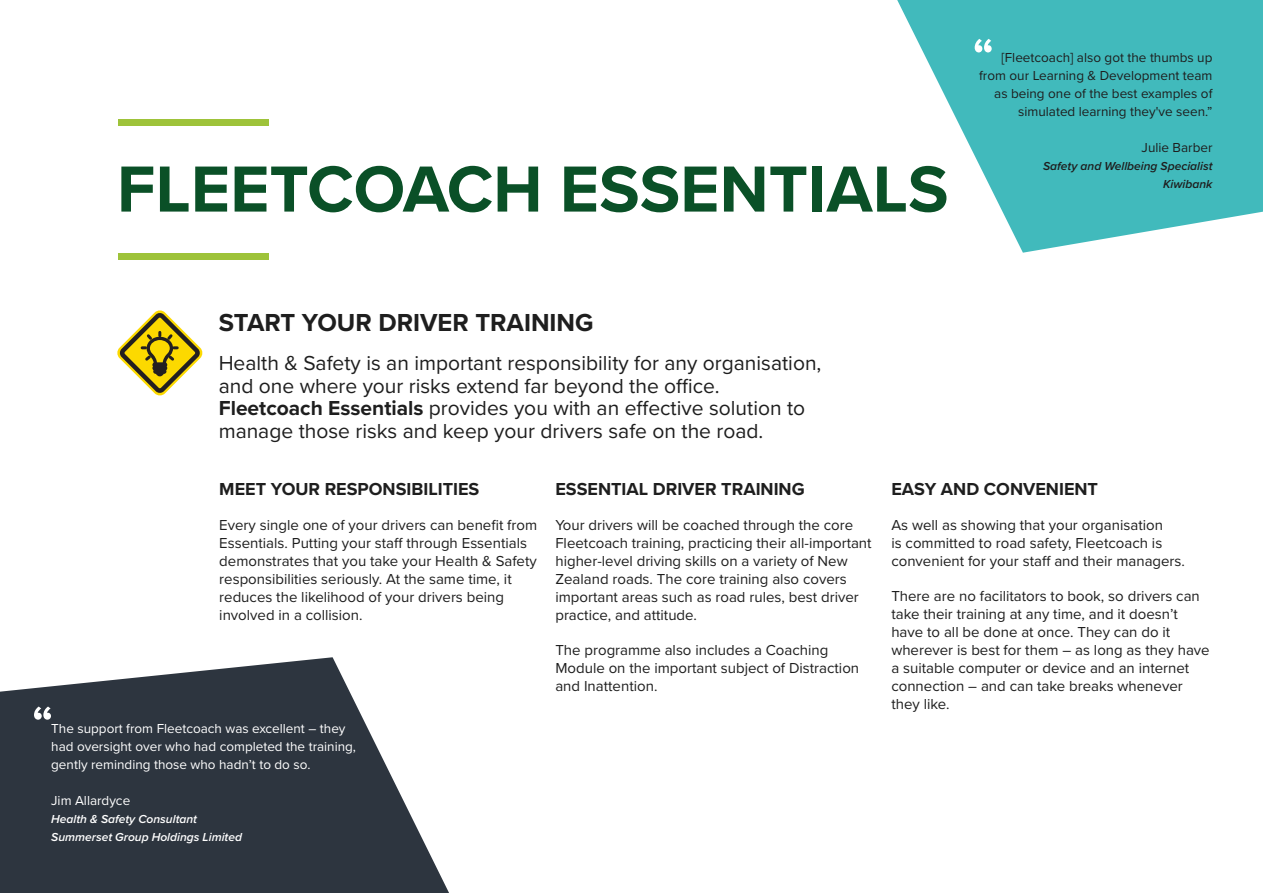
<style>
.page{position:relative;width:1263px;height:893px;background:#fff}
.page>*{position:absolute;margin:0;border:0;box-sizing:border-box;transform-origin:0 0}
.Page_Heading{font:700 67.5px "Proxima Nova";color:#0a5027}
.Intro_Heading{font:700 25.5px "Proxima Nova";color:#1e1e1e}
.Intro_Copy{font:21px/22.5px "Proxima Nova";color:#1e1e1e}
.Column_Heading{font:700 18px "Proxima Nova";color:#1e1e1e}
.Body_Copy{font:15px/18px "Proxima Nova";color:#1e1e1e}
.Quote_Copy{font:13.5px/18px "Proxima Nova";color:#fff}
.Quote_Copy-2{font:13.5px/18px "Proxima Nova";color:#1e1e1e;text-align:right}
.Cite_Copy{font:italic 600 12px "Proxima Nova";color:#fff}
.Cite_Copy-2{font:italic 600 12px "Proxima Nova";color:#1e1e1e}
.s1{font-weight:700}
</style>
<div class="page">
<svg style="left:0;top:657px;width:449px;height:236px;fill:#2d353f"></svg>
<svg style="left:897px;top:0;width:366px;height:253px;fill:#41babc"></svg>
<svg style="left:34px;top:706px;width:17px;height:14px"></svg>
<svg style="left:975px;top:39px;width:17px;height:13px"></svg>
<div style="left:118px;top:119px;width:151px;height:6px;background:#9ec33a"></div>
<div style="left:118px;top:253px;width:151px;height:6px;background:#9ec33a"></div>
<svg style="left:117px;top:310px;width:86px;height:86px"></svg>
<p class="Page_Heading" style="left:117px;top:139px;width:833px">FLEETCOACH ESSENTIALS</p>
<p class="Quote_Copy-2" style="left:979px;top:48px;width:235px">[Fleetcoach] also got the thumbs up from our Learning &amp; Development team as being one of the best examples of simulated learning they've seen.”</p>
<p class="Quote_Copy-2" style="left:1141px;top:138px;width:72px">Julie Barber</p>
<p class="Cite_Copy-2" style="left:1043px;top:157px;width:171px">Safety and Wellbeing Specialist</p>
<p class="Cite_Copy-2" style="left:1163px;top:175px;width:51px">Kiwibank</p>
<p class="Intro_Heading" style="left:219px;top:303px;width:376px">START YOUR DRIVER TRAINING</p>
<p class="Intro_Copy" style="left:219px;top:351px;width:604px">Health &amp; Safety is an important responsibility for any organisation, and one where your risks extend far beyond the office.<br><span class="s1">Fleetcoach Essentials</span> provides you with an effective solution to manage those risks and keep your drivers safe on the road.</p>
<p class="Column_Heading" style="left:219px;top:475px;width:262px">MEET YOUR RESPONSIBILITIES</p>
<p class="Body_Copy" style="left:219px;top:515px;width:319px">Every single one of your drivers can benefit from Essentials. Putting your staff through Essentials demonstrates that you take your Health &amp; Safety responsibilities seriously. At the same time, it reduces the likelihood of your drivers being involved in a collision.</p>
<p class="Quote_Copy" style="left:51px;top:719px;width:306px">The support from Fleetcoach was excellent – they had oversight over who had completed the training, gently reminding those who hadn’t to do so.</p>
<p class="Quote_Copy" style="left:51px;top:791px;width:81px">Jim Allardyce</p>
<p class="Cite_Copy" style="left:51px;top:810px;width:147px">Health &amp; Safety Consultant</p>
<p class="Cite_Copy" style="left:51px;top:828px;width:192px">Summerset Group Holdings Limited</p>
<p class="Column_Heading" style="left:555px;top:475px;width:251px">ESSENTIAL DRIVER TRAINING</p>
<p class="Body_Copy" style="left:555px;top:515px;width:318px">Your drivers will be coached through the core Fleetcoach training, practicing their all-important higher-level driving skills on a variety of New Zealand roads. The core training also covers important areas such as road rules, best driver practice, and attitude.</p>
<p class="Body_Copy" style="left:555px;top:640px;width:305px">The programme also includes a Coaching<br>Module on the important subject of Distraction and Inattention.</p>
<p class="Column_Heading" style="left:891px;top:475px;width:208px">EASY AND CONVENIENT</p>
<p class="Body_Copy" style="left:891px;top:515px;width:295px">As well as showing that your organisation<br>is committed to road safety, Fleetcoach is convenient for your staff and their managers.</p>
<p class="Body_Copy" style="left:891px;top:586px;width:320px">There are no facilitators to book, so drivers can take their training at any time, and it doesn’t have to all be done at once. They can do it wherever is best for them – as long as they have a suitable computer or device and an internet connection – and can take breaks whenever they like.</p>
</div>
